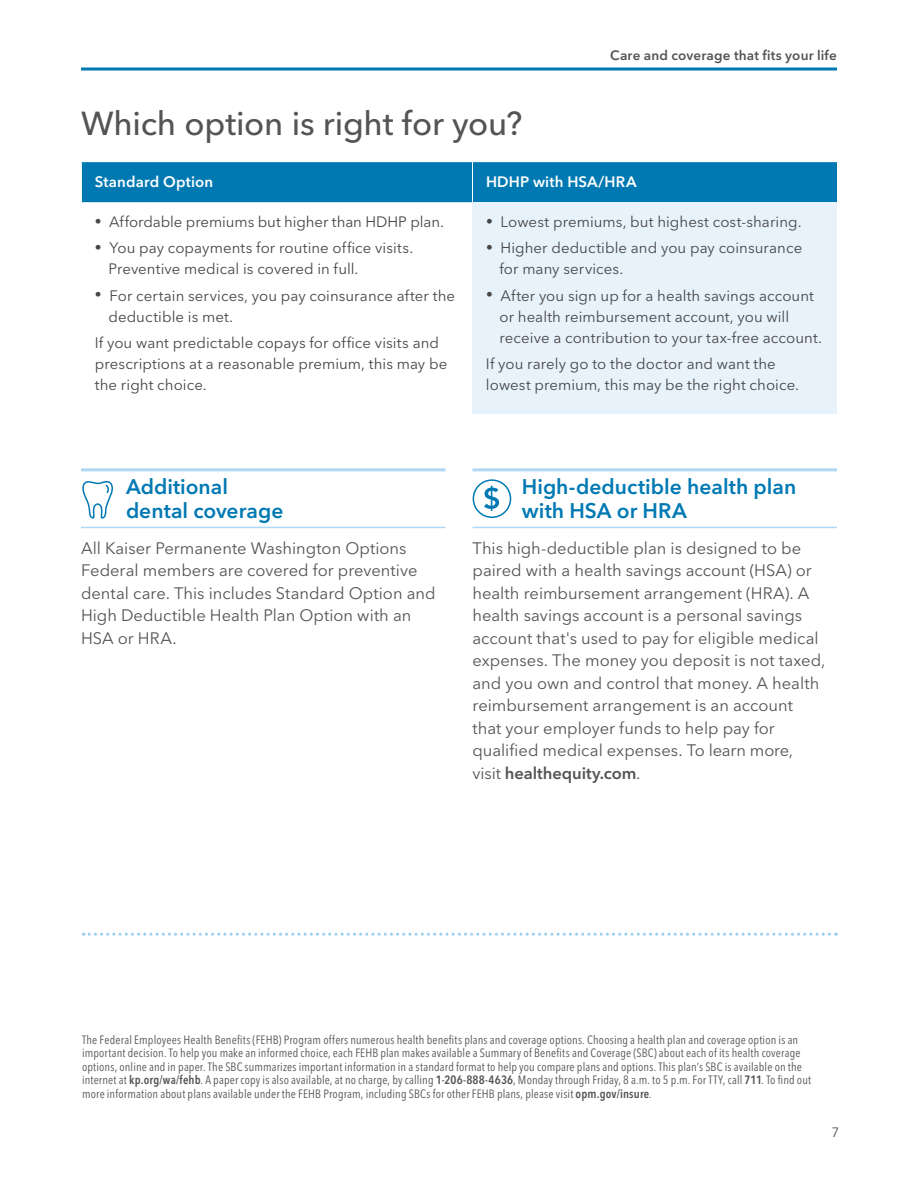
<style>
.page{position:relative;width:918px;height:1188px;background:#fff}
.page>*{position:absolute;margin:0;border:0;box-sizing:border-box;transform-origin:0 0}
.t1{font:500 33px "Avenir Next LT Pro";letter-spacing:-.005em;color:#535454}
.t2{font:600 21px/24px "Avenir Next LT Pro";color:#0079b3}
.t3{font:16.5px/22.5px "Avenir Next LT Pro";color:#535454}
.t4{font:15px/21px "Avenir Next LT Pro";letter-spacing:.005em;color:#474747}
.t5{font:600 15px "Avenir Next LT Pro";letter-spacing:.01em;color:#fff}
.t6{font:600 13.5px "Avenir Next LT Pro";letter-spacing:.015em;color:#535454}
.t7{font:13.5px "Avenir Next LT Pro";color:#535454}
.t8{font:condensed 12px/13.5px "Avenir Next LT Pro";letter-spacing:.01em;color:#535454}
.s1{font-size:13.5px}
.s2{font-weight:600}
</style>
<div class="page">
<hr style="left:81px;top:68px;width:756px;height:2px;background:#0079b3">
<div style="left:82px;top:162px;width:755px;height:40px;background:#0079b3"></div>
<div style="left:472px;top:202px;width:365px;height:212px;background:#e7f2fb"></div>
<hr style="left:472px;top:162px;width:1px;height:40px;background:#fff">
<hr style="left:81px;top:468px;width:365px;height:3px;background:#b0d7f3">
<hr style="left:81px;top:527px;width:365px;height:1px;background:#b0d7f3">
<hr style="left:472px;top:468px;width:365px;height:3px;background:#b0d7f3">
<hr style="left:472px;top:527px;width:365px;height:1px;background:#b0d7f3">
<svg style="left:83px;top:933px;width:753px;height:3px"></svg>
<svg style="left:82px;top:481px;width:31px;height:38px"></svg>
<div style="left:473px;top:479px;width:38px;height:39px;border:2px solid #0079b3;border-radius:50%"></div>
<svg style="left:484px;top:486px;width:15px;height:25px"></svg>
<p class="t6" style="left:610px;top:47px;width:228px">Care and coverage that fits your life</p>
<h1 class="t1" style="left:81px;top:104px;width:443px">Which option is right for you?</h1>
<p class="t5" style="left:95px;top:173px;width:120px">Standard Option</p>
<p class="t5" style="left:486px;top:173px;width:152px">HDHP with HSA/HRA</p>
<p class="t4" style="left:95px;top:211px;width:351px"><span class="s1">•</span> Affordable premiums but higher than HDHP plan.</p>
<p class="t4" style="left:108px;top:238px;width:306px;text-indent:-13px"><span class="s1">•</span> You pay copayments for routine office visits.<br>Preventive medical is covered in full.</p>
<p class="t4" style="left:108px;top:285px;width:348px;text-indent:-13px"><span class="s1">•</span> For certain services, you pay coinsurance after the deductible is met.</p>
<p class="t4" style="left:95px;top:333px;width:354px">If you want predictable copays for office visits and prescriptions at a reasonable premium, this may be the right choice.</p>
<p class="t4" style="left:486px;top:211px;width:317px"><span class="s1">•</span> Lowest premiums, but highest cost-sharing.</p>
<p class="t4" style="left:499px;top:238px;width:304px;text-indent:-13px"><span class="s1">•</span> Higher deductible and you pay coinsurance for many services.</p>
<p class="t4" style="left:499px;top:285px;width:324px;text-indent:-13px"><span class="s1">•</span> After you sign up for a health savings account or health reimbursement account, you will receive a contribution to your tax-free account.</p>
<p class="t4" style="left:486px;top:354px;width:315px">If you rarely go to the doctor and want the lowest premium, this may be the right choice.</p>
<h2 class="t2" style="left:126px;top:474px;width:159px">Additional dental coverage</h2>
<h3 class="t3" style="left:81px;top:537px;width:356px">All Kaiser Permanente Washington Options Federal members are covered for preventive dental care. This includes Standard Option and High Deductible Health Plan Option with an HSA or HRA.</h3>
<h2 class="t2" style="left:522px;top:474px;width:276px">High-deductible health plan with HSA or HRA</h2>
<p class="t3" style="left:472px;top:537px;width:354px">This high-deductible plan is designed to be paired with a health savings account (HSA) or health reimbursement arrangement (HRA). A health savings account is a personal savings account that's used to pay for eligible medical expenses. The money you deposit is not taxed, and you own and control that money. A health reimbursement arrangement is an account that your employer funds to help pay for qualified medical expenses. To learn more, visit <span class="s2">healthequity.com</span>.</p>
<p class="t8" style="left:82px;top:1033px;width:731px">The Federal Employees Health Benefits (FEHB) Program offers numerous health benefits plans and coverage options. Choosing a health plan and coverage option is an important decision. To help you make an informed choice, each FEHB plan makes available a Summary of Benefits and Coverage (SBC) about each of its health coverage options, online and in paper. The SBC summarizes important information in a standard format to help you compare plans and options. This plan’s SBC is available on the internet at <span class="s2">kp.org/wa/fehb</span>. A paper copy is also available, at no charge, by calling <span class="s2">1-206-888-4636</span>, Monday through Friday, 8 a.m. to 5 p.m. For TTY, call <span class="s2">711</span>. To find out more information about plans available under the FEHB Program, including SBCs for other FEHB plans, please visit <span class="s2">opm.gov/insure</span>.</p>
<p class="t7" style="left:832px;top:1125px;width:9px">7</p>
</div>
